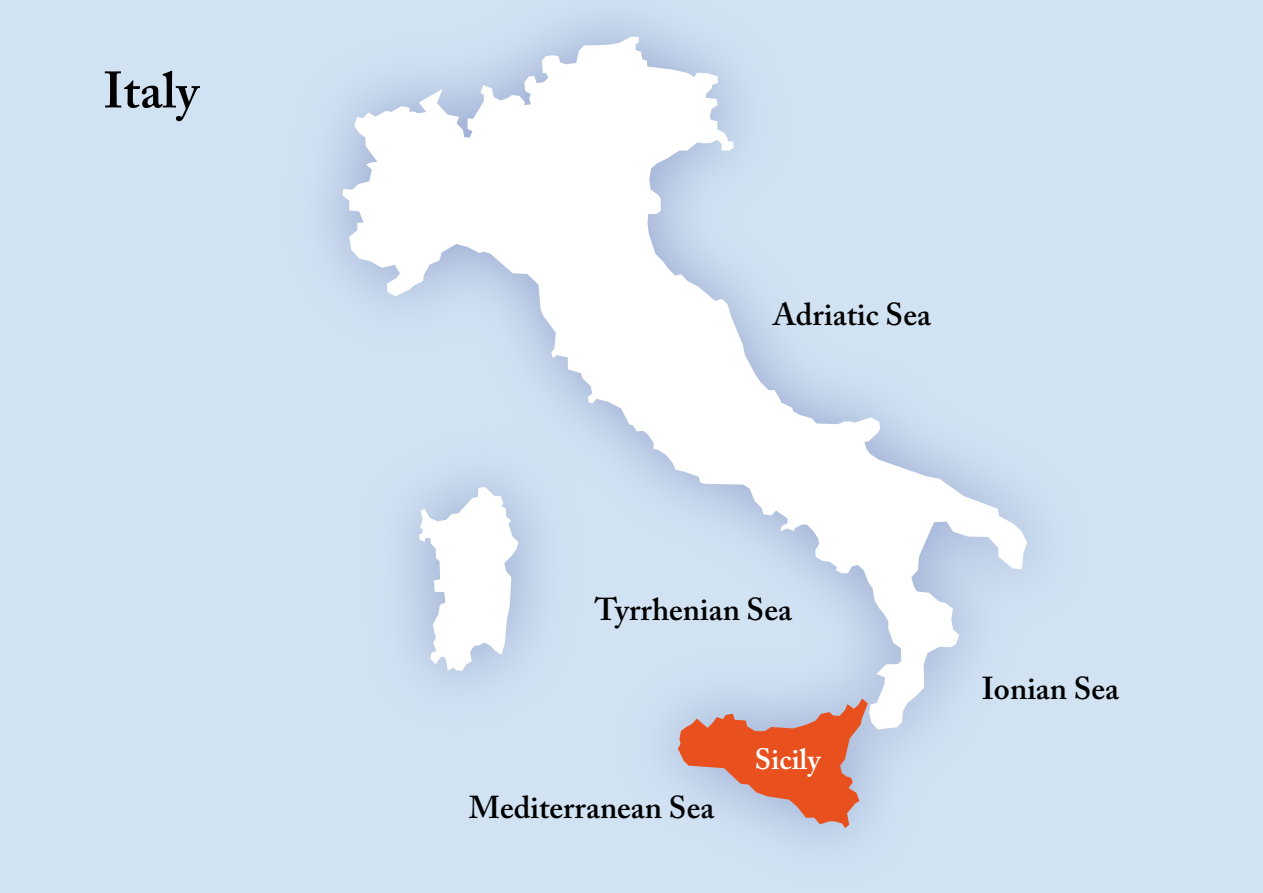
<style>
.page{position:relative;width:1263px;height:893px;background:#d1e3f3}
.page>*{position:absolute;margin:0;border:0;box-sizing:border-box;transform-origin:0 0}
.t1{font:600 50.7px "Adobe Caslon Pro";color:#000}
.t2{font:600 31.5px "Adobe Caslon Pro";color:#000}
.t3{font:600 29.25px "Adobe Caslon Pro";color:#fff}
</style>
<div class="page">
<svg style="left:678px;top:729px;width:190px;height:99px"></svg>
<svg style="left:342px;top:37px;width:685px;height:692px"></svg>
<h1 class="t1" style="left:103px;top:60px;width:97px">Italy</h1>
<p class="t2" style="left:773px;top:296px;width:160px">Adriatic Sea</p>
<p class="t2" style="left:595px;top:590px;width:199px">Tyrrhenian Sea</p>
<p class="t2" style="left:469px;top:788px;width:247px">Mediterranean Sea</p>
<p class="t3" style="left:755px;top:742px;width:67px">Sicily</p>
<p class="t2" style="left:982px;top:669px;width:139px">Ionian Sea</p>
</div>
